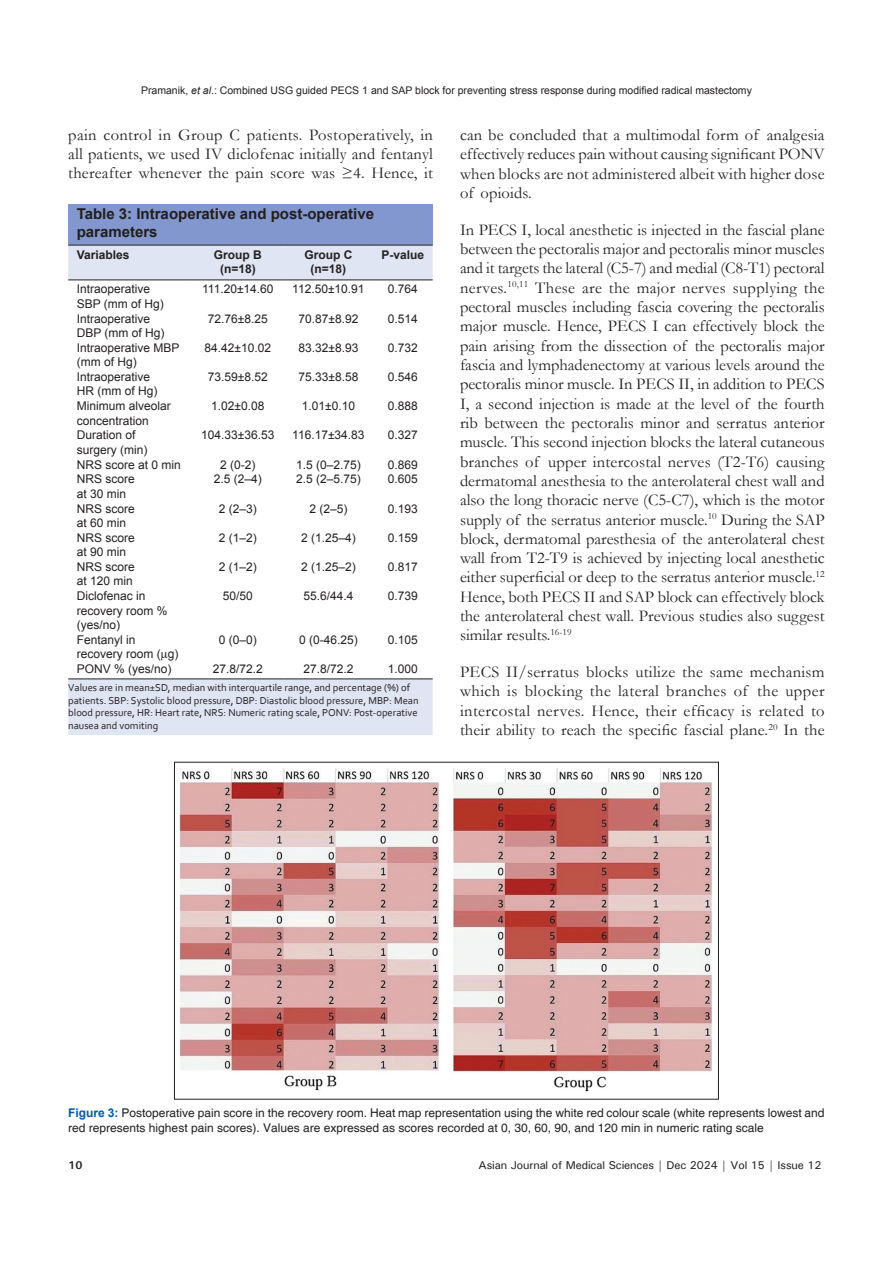
<style>
.page{position:relative;width:893px;height:1263px;background:#fff}
.page>*{position:absolute;margin:0;border:0;box-sizing:border-box;transform-origin:0 0}
.TX{font:16.5px/19.4px "Garamond";letter-spacing:.01em;color:#231f20;text-align:justify}
.TT{font:700 15px/18px "Helvetica";color:#231f20}
.TB{font:12px/14.4px "Arial";color:#231f20}
.FGC{font:12px/15px "Helvetica";color:#231f20}
.TCH{font:700 12px/14.4px "Arial";color:#231f20;text-align:center}
.TBL{font:12px "Arial";color:#231f20}
.t1{font:500 11.25px "Univers";letter-spacing:-.01em;color:#231f20}
.t2{font:700 11.25px "Univers";color:#231f20}
.TFN{font:10.5px/12.6px "Corbel";color:#231f20}
.t3{font:10.5px "Arial";color:#231f20}
.s1{font-style:italic}
.s2{font-weight:700;color:#015aaa}
</style>
<div class="page">
<div style="left:68px;top:205px;width:365px;height:40px;background:#8197cd"></div>
<svg style="left:68px;top:246px;width:365px;height:489px"></svg>
<hr style="left:68px;top:678px;width:124px;height:1px;background:#231f20">
<hr style="left:192px;top:678px;width:92px;height:1px;background:#231f20">
<hr style="left:284px;top:678px;width:89px;height:1px;background:#231f20">
<hr style="left:373px;top:678px;width:60px;height:1px;background:#231f20">
<hr style="left:68px;top:280px;width:124px;height:1px;background:#231f20">
<hr style="left:192px;top:280px;width:92px;height:1px;background:#231f20">
<hr style="left:284px;top:280px;width:89px;height:1px;background:#231f20">
<hr style="left:373px;top:280px;width:60px;height:1px;background:#231f20">
<hr style="left:68px;top:245px;width:124px;height:1px;background:#231f20">
<hr style="left:192px;top:245px;width:92px;height:1px;background:#231f20">
<hr style="left:284px;top:245px;width:89px;height:1px;background:#231f20">
<hr style="left:373px;top:245px;width:60px;height:1px;background:#231f20">
<img style="left:179px;top:768px;width:533px;height:324px">
<svg style="left:161px;top:652px;width:7px;height:9px"></svg>
<p class="t3" style="left:141px;top:83px;width:612px">Pramanik, <span class="s1">et al</span>.: Combined USG guided PECS 1 and SAP block for preventing stress response during modified radical mastectomy</p>
<p class="TX" style="left:68px;top:125px;width:366px;line-height:18.8px">pain control in Group C patients. Postoperatively, in all patients, we used IV diclofenac initially and fentanyl thereafter whenever the pain score was ≥4. Hence, it</p>
<p class="TX" style="left:460px;top:125px;width:366px">can be concluded that a multimodal form of analgesia effectively reduces pain without causing significant PONV when blocks are not administered albeit with higher dose of opioids.</p>
<p class="TX" style="left:460px;top:219px;width:366px">In PECS I, local anesthetic is injected in the fascial plane between the pectoralis major and pectoralis minor muscles and it targets the lateral (C5-7) and medial (C8-T1) pectoral nerves.<sup>10,11</sup> These are the major nerves supplying the pectoral muscles including fascia covering the pectoralis major muscle. Hence, PECS I can effectively block the pain arising from the dissection of the pectoralis major fascia and lymphadenectomy at various levels around the pectoralis minor muscle. In PECS II, in addition to PECS I, a second injection is made at the level of the fourth rib between the pectoralis minor and serratus anterior muscle. This second injection blocks the lateral cutaneous branches of upper intercostal nerves (T2-T6) causing dermatomal anesthesia to the anterolateral chest wall and also the long thoracic nerve (C5-C7), which is the motor supply of the serratus anterior muscle.<sup>10</sup> During the SAP block, dermatomal paresthesia of the anterolateral chest wall from T2-T9 is achieved by injecting local anesthetic either superficial or deep to the serratus anterior muscle.<sup>12<br></sup>Hence, both PECS II and SAP block can effectively block the anterolateral chest wall. Previous studies also suggest similar results.<sup>16-19</sup></p>
<p class="TX" style="left:460px;top:662px;width:366px">PECS II/serratus blocks utilize the same mechanism which is blocking the lateral branches of the upper intercostal nerves. Hence, their efficacy is related to their ability to reach the specific fascial plane.<sup>20</sup> In the</p>
<p class="TT" style="left:77px;top:205px;width:299px">Table 3: Intraoperative and post‑operative parameters</p>
<p class="TCH" style="left:77px;top:248px;width:54px">Variables</p>
<p class="TCH" style="left:214px;top:248px;width:49px">Group B (n=18)</p>
<p class="TCH" style="left:304px;top:248px;width:49px">Group C (n=18)</p>
<p class="TCH" style="left:381px;top:248px;width:44px">P‑value</p>
<p class="TB" style="left:77px;top:282px;width:89px">Intraoperative<br>SBP (mm of Hg)</p>
<p class="TB" style="left:202px;top:282px;width:73px">111.20±14.60</p>
<p class="TB" style="left:292px;top:282px;width:74px">112.50±10.91</p>
<p class="TB" style="left:388px;top:282px;width:32px">0.764</p>
<p class="TB" style="left:77px;top:311px;width:89px">Intraoperative<br>DBP (mm of Hg)</p>
<p class="TB" style="left:208px;top:311px;width:61px">72.76±8.25</p>
<p class="TB" style="left:298px;top:311px;width:61px">70.87±8.92</p>
<p class="TB" style="left:388px;top:311px;width:32px">0.514</p>
<p class="TB" style="left:77px;top:340px;width:104px">Intraoperative MBP (mm of Hg)</p>
<p class="TB" style="left:205px;top:340px;width:68px">84.42±10.02</p>
<p class="TB" style="left:298px;top:340px;width:61px">83.32±8.93</p>
<p class="TB" style="left:388px;top:340px;width:32px">0.732</p>
<p class="TB" style="left:77px;top:370px;width:82px">Intraoperative<br>HR (mm of Hg)</p>
<p class="TB" style="left:208px;top:370px;width:61px">73.59±8.52</p>
<p class="TB" style="left:298px;top:370px;width:61px">75.33±8.58</p>
<p class="TB" style="left:388px;top:370px;width:32px">0.546</p>
<p class="TB" style="left:77px;top:399px;width:96px">Minimum alveolar concentration</p>
<p class="TB" style="left:211px;top:399px;width:55px">1.02±0.08</p>
<p class="TB" style="left:302px;top:399px;width:55px">1.01±0.10</p>
<p class="TB" style="left:388px;top:399px;width:32px">0.888</p>
<p class="TB" style="left:77px;top:428px;width:72px">Duration of surgery (min)</p>
<p class="TB" style="left:201px;top:428px;width:75px">104.33±36.53</p>
<p class="TB" style="left:292px;top:428px;width:74px">116.17±34.83</p>
<p class="TB" style="left:388px;top:428px;width:32px">0.327</p>
<p class="TB" style="left:77px;top:457px;width:106px">NRS score at 0 min</p>
<p class="TB" style="left:220px;top:457px;width:37px">2 (0‑2)</p>
<p class="TB" style="left:296px;top:457px;width:66px">1.5 (0–2.75)</p>
<p class="TB" style="left:388px;top:457px;width:32px">0.869</p>
<p class="TB" style="left:77px;top:472px;width:60px">NRS score at 30 min</p>
<p class="TB" style="left:214px;top:472px;width:50px">2.5 (2–4)</p>
<p class="TB" style="left:296px;top:472px;width:66px">2.5 (2–5.75)</p>
<p class="TB" style="left:388px;top:472px;width:32px">0.605</p>
<p class="TB" style="left:77px;top:501px;width:60px">NRS score at 60 min</p>
<p class="TB" style="left:219px;top:501px;width:40px">2 (2–3)</p>
<p class="TB" style="left:309px;top:501px;width:40px">2 (2–5)</p>
<p class="TB" style="left:388px;top:501px;width:32px">0.193</p>
<p class="TB" style="left:77px;top:530px;width:60px">NRS score at 90 min</p>
<p class="TB" style="left:219px;top:530px;width:40px">2 (1–2)</p>
<p class="TB" style="left:301px;top:530px;width:56px">2 (1.25–4)</p>
<p class="TB" style="left:388px;top:530px;width:32px">0.159</p>
<p class="TB" style="left:77px;top:559px;width:60px">NRS score at 120 min</p>
<p class="TB" style="left:219px;top:559px;width:40px">2 (1–2)</p>
<p class="TB" style="left:301px;top:559px;width:56px">2 (1.25–2)</p>
<p class="TB" style="left:388px;top:559px;width:32px">0.817</p>
<p class="TB" style="left:77px;top:589px;width:92px">Diclofenac in recovery room % (yes/no)</p>
<p class="TB" style="left:223px;top:589px;width:32px">50/50</p>
<p class="TB" style="left:303px;top:589px;width:52px">55.6/44.4</p>
<p class="TB" style="left:388px;top:589px;width:32px">0.739</p>
<p class="TB" style="left:77px;top:632px;width:103px">Fentanyl in recovery room ( g)</p>
<p class="TB" style="left:219px;top:632px;width:40px">0 (0–0)</p>
<p class="TB" style="left:299px;top:632px;width:60px">0 (0‑46.25)</p>
<p class="TB" style="left:388px;top:632px;width:32px">0.105</p>
<p class="TBL" style="left:77px;top:660px;width:96px">PONV % (yes/no)</p>
<p class="TBL" style="left:213px;top:660px;width:52px">27.8/72.2</p>
<p class="TBL" style="left:303px;top:660px;width:52px">27.8/72.2</p>
<p class="TBL" style="left:388px;top:660px;width:32px">1.000</p>
<p class="TFN" style="left:68px;top:681px;width:352px">Values are in mean±SD, median with interquartile range, and percentage (%) of patients. SBP: Systolic blood pressure, DBP: Diastolic blood pressure, MBP: Mean blood pressure, HR: Heart rate, NRS: Numeric rating scale, PONV: Post‑operative nausea and vomiting</p>
<p class="FGC" style="left:68px;top:1106px;width:758px"><span class="s2">Figure 3:</span> Postoperative pain score in the recovery room. Heat map representation using the white red colour scale (white represents lowest and red represents highest pain scores). Values are expressed as scores recorded at 0, 30, 60, 90, and 120 min in numeric rating scale</p>
<p class="t2" style="left:68px;top:1157px;width:16px">10</p>
<p class="t1" style="left:479px;top:1157px;width:344px">Asian Journal of Medical Sciences | Dec 2024 | Vol 15 | Issue 12</p>
</div>
